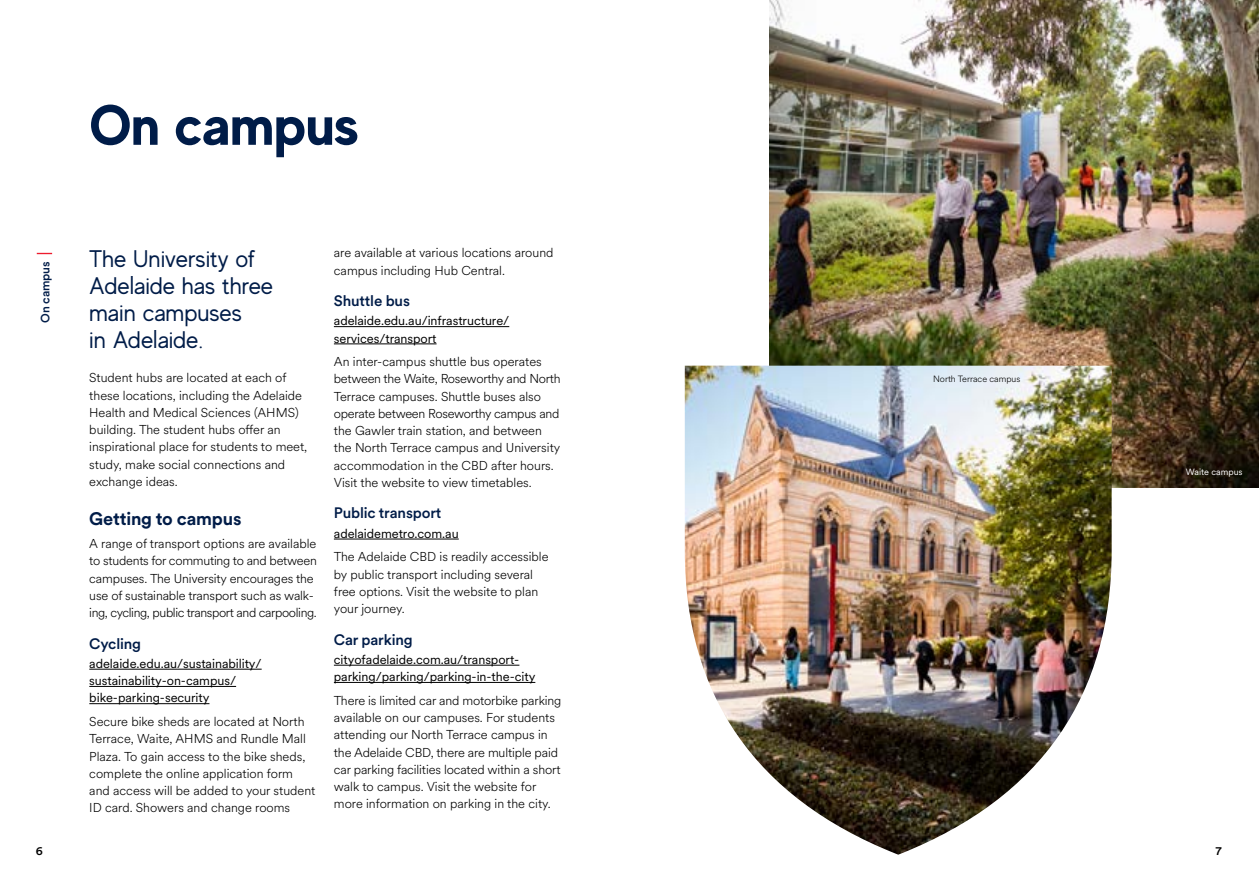
<style>
.page{position:relative;width:1259px;height:893px;background:#fff}
.page>*{position:absolute;margin:0;border:0;box-sizing:border-box;transform-origin:0 0}
.t1{font:700 57px "MADE Evolve Sans";color:#001c48}
.t2{font:24px/27px "MADE Evolve Sans";color:#001c48}
.t3{font:700 18px "Circular XX";letter-spacing:-.01em;color:#001c48}
.t4{font:500 15px "Circular XX";letter-spacing:-.01em;color:#001c48}
.t5{font:300 12.75px/17.2px "Circular XX";color:#000}
.t6{font:12.75px/17.2px "Circular XX";letter-spacing:-.005em;color:#000}
.t7{font:500 12px "Circular XX";letter-spacing:-.01em;color:#001c48}
.t8{font:500 12px "Circular XX";color:#000}
.t9{font:300 9px "Circular XX";color:#000}
.t10{font:9px "Circular XX";color:#fff}
</style>
<div class="page">
<hr style="left:89px;top:669px;width:173px;height:1px;background:#000">
<hr style="left:89px;top:686px;width:147px;height:1px;background:#000">
<hr style="left:89px;top:703px;width:120px;height:1px;background:#000">
<hr style="left:334px;top:326px;width:175px;height:1px;background:#000">
<hr style="left:334px;top:344px;width:102px;height:1px;background:#000">
<hr style="left:334px;top:539px;width:125px;height:1px;background:#000">
<hr style="left:334px;top:665px;width:185px;height:1px;background:#000">
<hr style="left:334px;top:682px;width:201px;height:1px;background:#000">
<img style="left:770px;top:0;width:489px;height:488px">
<img style="left:685px;top:366px;width:426px;height:489px">
<svg style="left:37px;top:253px;width:15px;height:1px"></svg>
<p class="t7" style="left:37px;top:323px;width:63px;rotate:-90deg">On campus</p>
<h1 class="t1" style="left:89px;top:89px;width:271px">On campus</h1>
<h2 class="t2" style="left:89px;top:245px;width:185px">The University of<br>Adelaide has three main campuses<br>in Adelaide.</h2>
<p class="t5" style="left:89px;top:369px;width:219px">Student hubs are located at each of these locations, including the Adelaide Health and Medical Sciences (AHMS) building. The student hubs offer an inspirational place for students to meet, study, make social connections and exchange ideas.</p>
<h3 class="t3" style="left:89px;top:506px;width:154px">Getting to campus</h3>
<p class="t5" style="left:89px;top:534px;width:229px">A range of transport options are available to students for commuting to and between campuses. The University encourages the use of sustainable transport such as walk&shy;ing, cycling, public transport and carpooling.</p>
<p class="t4" style="left:89px;top:633px;width:53px">Cycling</p>
<p class="t6" style="left:89px;top:654px;width:174px">adelaide.edu.au/sustainability/ sustainability-on-campus/ bike-parking-security</p>
<p class="t5" style="left:89px;top:712px;width:228px">Secure bike sheds are located at North Terrace, Waite, AHMS and Rundle Mall Plaza. To gain access to the bike sheds, complete the online application form and access will be added to your student ID card. Showers and change rooms</p>
<p class="t5" style="left:334px;top:244px;width:221px">are available at various locations around campus including Hub Central.</p>
<p class="t4" style="left:334px;top:290px;width:78px">Shuttle bus</p>
<p class="t6" style="left:334px;top:312px;width:177px">adelaide.edu.au/infrastructure/ services/transport</p>
<p class="t5" style="left:334px;top:353px;width:228px">An inter-campus shuttle bus operates between the Waite, Roseworthy and North Terrace campuses. Shuttle buses also operate between Roseworthy campus and the Gawler train station, and between the North Terrace campus and University accommodation in the CBD after hours.<br>Visit the website to view timetables.</p>
<p class="t4" style="left:334px;top:503px;width:109px">Public transport</p>
<p class="t6" style="left:334px;top:524px;width:126px">adelaidemetro.com.au</p>
<p class="t5" style="left:334px;top:548px;width:216px">The Adelaide CBD is readily accessible by public transport including several free options. Visit the website to plan your journey.</p>
<p class="t4" style="left:334px;top:629px;width:81px">Car parking</p>
<p class="t6" style="left:334px;top:650px;width:203px">cityofadelaide.com.au/transport&shy;parking/parking/parking-in-the-city</p>
<p class="t5" style="left:334px;top:691px;width:229px">There is limited car and motorbike parking available on our campuses. For students attending our North Terrace campus in the Adelaide CBD, there are multiple paid car parking facilities located within a short walk to campus. Visit the website for more information on parking in the city.</p>
<p class="t9" style="left:933px;top:373px;width:89px">North Terrace campus</p>
<p class="t10" style="left:1185px;top:465px;width:58px">Waite campus</p>
<p class="t8" style="left:36px;top:842px;width:9px">6</p>
<p class="t8" style="left:1215px;top:842px;width:8px">7</p>
</div>
